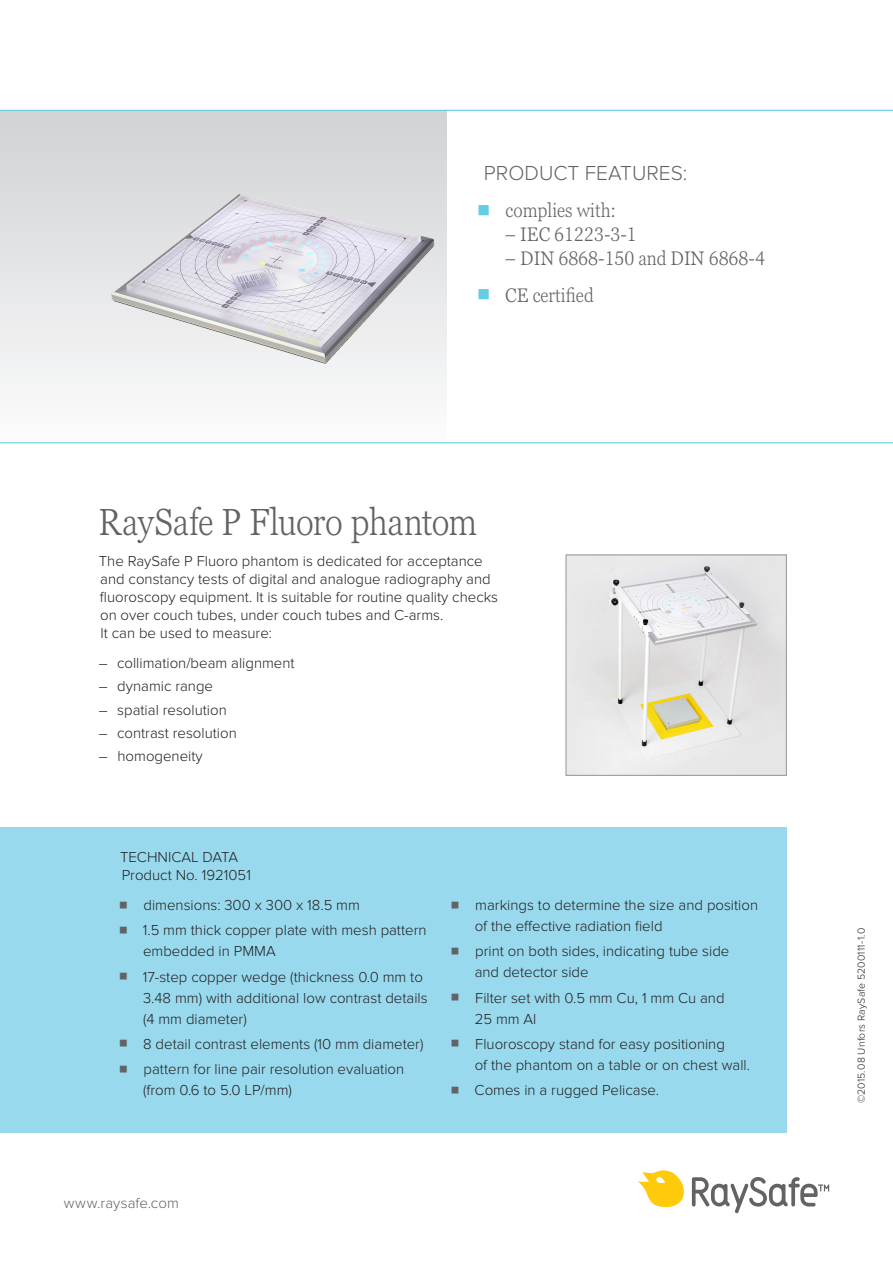
<style>
.page{position:relative;width:893px;height:1263px;background:#fff}
.page>*{position:absolute;margin:0;border:0;box-sizing:border-box;transform-origin:0 0}
.Product_name{font:300 condensed 37.5px "Georgia Pro";letter-spacing:-.025em;color:#636366}
.Medium_Heading{font:300 21px "Proxima Nova";color:#636366}
.t1{font:300 condensed 19.5px "Georgia Pro";color:#636366}
.Bodytext{font:300 15px/21px "Proxima Nova";color:#231f20}
.Data_rubrik{font:300 15px/18px "Proxima Nova";color:#231f20}
.t2{font:300 15px "Proxima Nova";letter-spacing:.005em;color:#636366}
.t3{font:300 10.5px "Proxima Nova";letter-spacing:.025em;color:#231f20}
.s1{font-size:45px;color:#65cce6}
.s2{font-family:"Georgia Pro";font-stretch:condensed;font-size:30px;color:#636366}
</style>
<div class="page">
<svg style="left:638px;top:1170px;width:191px;height:43px"></svg>
<div style="left:0;top:110px;width:446px;height:332px;background:linear-gradient(to bottom,#d0d2d4,#fbfcfc)"></div>
<img style="left:35px;top:127px;width:411px;height:307px">
<div style="left:0;top:827px;width:787px;height:305px;background:#98d9ed"></div>
<img style="left:567px;top:556px;width:218px;height:218px">
<div style="left:565px;top:554px;width:222px;height:222px;border:1px solid #939598"></div>
<hr style="left:0;top:442px;width:893px;height:1px;background:#65cce6">
<hr style="left:0;top:110px;width:893px;height:1px;background:#65cce6">
<p class="Medium_Heading" style="left:484px;top:161px;width:205px">PRODUCT FEATURES:</p>
<p class="t1" style="left:476px;top:197px;width:142px"><span class="s1">▪</span> complies with:</p>
<p class="t1" style="left:505px;top:221px;width:133px">– IEC 61223-3-1</p>
<p class="t1" style="left:505px;top:245px;width:261px">– DIN 6868-150 and DIN 6868-4</p>
<p class="t1" style="left:476px;top:282px;width:119px"><span class="s1">▪</span> CE certified</p>
<p class="Product_name" style="left:98px;top:497px;width:381px">RaySafe P Fluoro phantom</p>
<p class="Bodytext" style="left:99px;top:552px;width:401px;line-height:18px">The RaySafe P Fluoro phantom is dedicated for acceptance and constancy tests of digital and analogue radiography and fluoroscopy equipment. It is suitable for routine quality checks on over couch tubes, under couch tubes and C-arms.<br>It can be used to measure:</p>
<p class="Bodytext" style="left:99px;top:653px;width:197px">― collimation/beam alignment</p>
<p class="Bodytext" style="left:99px;top:676px;width:116px">― dynamic range</p>
<p class="Bodytext" style="left:99px;top:699px;width:129px">― spatial resolution</p>
<p class="Bodytext" style="left:99px;top:722px;width:139px">― contrast resolution</p>
<p class="Bodytext" style="left:99px;top:745px;width:105px">― homogeneity</p>
<p class="Data_rubrik" style="left:120px;top:848px;width:132px">TECHNICAL DATA<br>Product No. 1921051</p>
<p class="Bodytext" style="left:118px;top:895px;width:243px"><span class="s2">▪</span> dimensions: 300 x 300 x 18.5 mm</p>
<p class="Bodytext" style="left:143px;top:920px;width:285px;text-indent:-25px"><span class="s2">▪</span> 1.5 mm thick copper plate with mesh pattern embedded in PMMA</p>
<p class="Bodytext" style="left:143px;top:966px;width:286px;text-indent:-25px"><span class="s2">▪</span> 17-step copper wedge (thickness 0.0 mm to<br>3.48 mm) with additional low contrast details (4 mm diameter)</p>
<p class="Bodytext" style="left:118px;top:1034px;width:307px"><span class="s2">▪</span> 8 detail contrast elements (10 mm diameter)</p>
<p class="Bodytext" style="left:143px;top:1059px;width:263px;text-indent:-25px"><span class="s2">▪</span> pattern for line pair resolution evaluation (from 0.6 to 5.0 LP/mm)</p>
<p class="Bodytext" style="left:475px;top:895px;width:285px;text-indent:-25px"><span class="s2">▪</span> markings to determine the size and position of the effective radiation field</p>
<p class="Bodytext" style="left:475px;top:941px;width:256px;text-indent:-25px"><span class="s2">▪</span> print on both sides, indicating tube side and detector side</p>
<p class="Bodytext" style="left:475px;top:987px;width:251px;text-indent:-25px"><span class="s2">▪</span> Filter set with 0.5 mm Cu, 1 mm Cu and<br>25 mm Al</p>
<p class="Bodytext" style="left:475px;top:1034px;width:277px;text-indent:-25px"><span class="s2">▪</span> Fluoroscopy stand for easy positioning<br>of the phantom on a table or on chest wall.</p>
<p class="Bodytext" style="left:450px;top:1080px;width:211px"><span class="s2">▪</span> Comes in a rugged Pelicase.</p>
<p class="t2" style="left:64px;top:1194px;width:117px">www.raysafe.com</p>
<p class="t3" style="left:855px;top:1103px;width:177px;rotate:-90deg">©2015.08 Unfors RaySafe 5200111-1.0</p>
</div>
